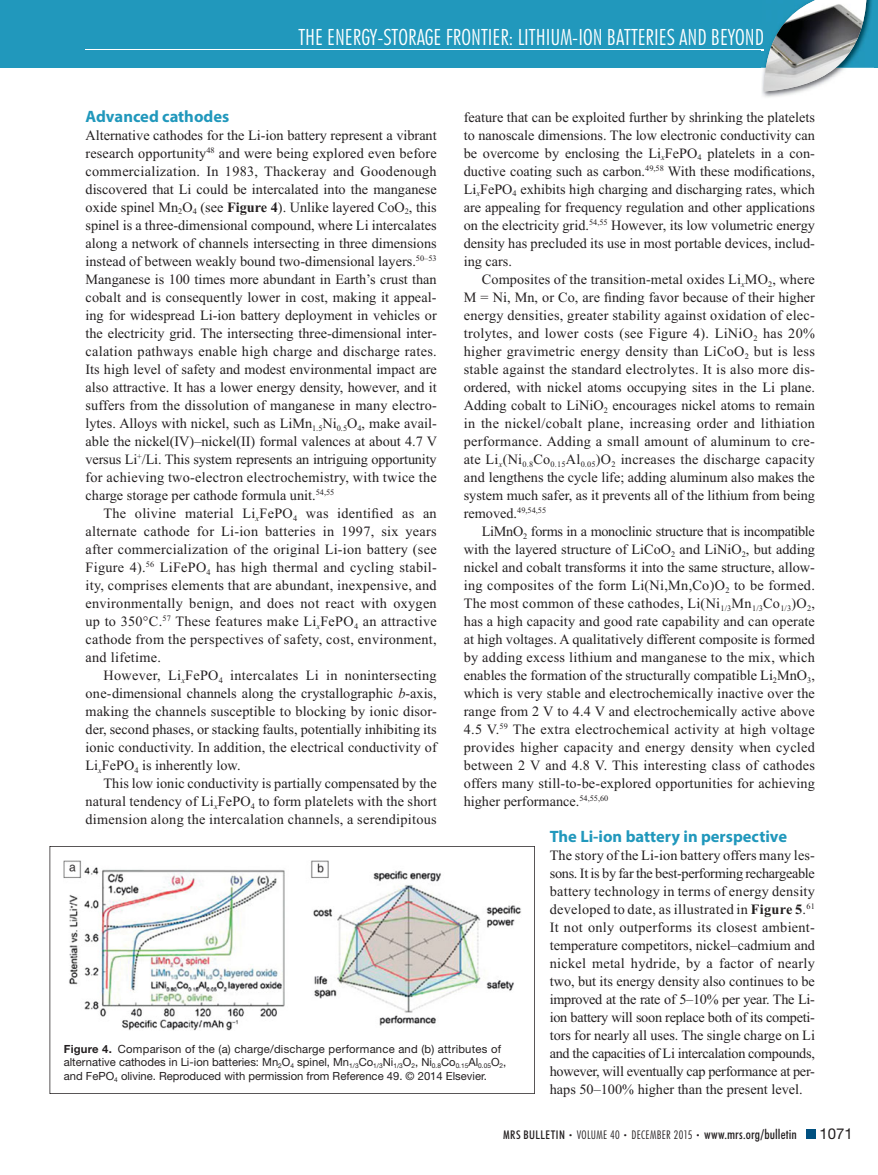
<style>
.page{position:relative;width:878px;height:1175px;background:#fff}
.page>*{position:absolute;margin:0;border:0;box-sizing:border-box;transform-origin:0 0}
.t1{font:300 condensed 22.5px "Futura BT";color:#fff}
.t2{font:700 16.5px "Myriad Pro";color:#2198bc}
.t3{font:15px "Helvetica Neue LT Std";color:#231f20}
.t4{font:14.25px/18px "Times New Roman";color:#231f20;text-align:justify}
.t5{font:300 condensed 12px "Futura BT";letter-spacing:.025em;color:#231f20}
.t6{font:11.25px/13.5px "Helvetica Neue LT Std";color:#231f20}
.s1{font-weight:700}
.s2{font-style:italic}
.s3{font-weight:500}
.s4{font-size:7.5px}
.s5{font-weight:500;font-size:13.5px}
</style>
<div class="page">
<div style="left:0;top:0;width:878px;height:68px;background:#2198bc"></div>
<hr style="left:86px;top:50px;width:678px;height:1px;background:#fff">
<div style="left:806px;top:1130px;width:9px;height:8px;background:#005080"></div>
<img style="left:762px;top:92px;width:38px;height:5px">
<img style="left:866px;top:0;width:7px;height:68px">
<svg style="left:761px;top:49px;width:3px;height:43px"></svg>
<img style="left:764px;top:0;width:102px;height:92px">
<svg style="left:50px;top:846px;width:484px;height:248px"></svg>
<h1 class="t1" style="left:298px;top:29px;width:467px">THE ENERGY-STORAGE FRONTIER: LITHIUM-ION BATTERIES AND BEYOND</h1>
<p class="t2" style="left:86px;top:110px;width:145px">Advanced cathodes</p>
<p class="t4" style="left:85px;top:127px;width:353px">Alternative cathodes for the Li-ion battery represent a vibrant research opportunity <sup>48</sup> and were being explored even before commercialization. In 1983, Thackeray and Goodenough discovered that Li could be intercalated into the manganese oxide spinel Mn <sub>2</sub> O <sub>4</sub> (see <span class="s1">Figure 4</span> ). Unlike layered CoO <sub>2</sub> , this spinel is a three-dimensional compound, where Li intercalates along a network of channels intersecting in three dimensions instead of between weakly bound two-dimensional layers. <sup>50</sup> <sup>–</sup> <sup>53<br></sup>Manganese is 100 times more abundant in Earth’s crust than cobalt and is consequently lower in cost, making it appeal&shy;ing for widespread Li-ion battery deployment in vehicles or the electricity grid. The intersecting three-dimensional inter&shy;calation pathways enable high charge and discharge rates.<br>Its high level of safety and modest environmental impact are also attractive. It has a lower energy density, however, and it suffers from the dissolution of manganese in many electro&shy;lytes. Alloys with nickel, such as LiMn <sub>1.5</sub> Ni <sub>0.5</sub> O <sub>4</sub> , make avail&shy;able the nickel(IV)–nickel(II) formal valences at about 4.7 V versus Li <sup>+</sup> /Li. This system represents an intriguing opportunity for achieving two-electron electrochemistry, with twice the charge storage per cathode formula unit. <sup>54</sup> <sup>,</sup> <sup>55</sup></p>
<p class="t4" style="left:85px;top:505px;width:353px;text-indent:18px">The olivine material Li <sub>x</sub> FePO <sub>4</sub> was identified as an alternate cathode for Li-ion batteries in 1997, six years after commercialization of the original Li-ion battery (see Figure 4 ). <sup>56</sup> LiFePO <sub>4</sub> has high thermal and cycling stabil&shy;ity, comprises elements that are abundant, inexpensive, and environmentally benign, and does not react with oxygen up to 350°C. <sup>57</sup> These features make Li <sub>x</sub> FePO <sub>4</sub> an attractive cathode from the perspectives of safety, cost, environment, and lifetime.</p>
<p class="t4" style="left:86px;top:667px;width:353px;text-indent:18px">However, Li <sub>x</sub> FePO <sub>4</sub> intercalates Li in nonintersecting one-dimensional channels along the crystallographic <span class="s2">b</span> -axis, making the channels susceptible to blocking by ionic disor&shy;der, second phases, or stacking faults, potentially inhibiting its ionic conductivity. In addition, the electrical conductivity of Li <sub>x</sub> FePO <sub>4</sub> is inherently low.</p>
<p class="t4" style="left:85px;top:775px;width:353px;text-indent:18px">This low ionic conductivity is partially compensated by the natural tendency of Li <sub>x</sub> FePO <sub>4</sub> to form platelets with the short dimension along the intercalation channels, a serendipitous</p>
<p class="t4" style="left:463px;top:109px;width:353px">feature that can be exploited further by shrinking the platelets to nanoscale dimensions. The low electronic conductivity can be overcome by enclosing the Li <sub>x</sub> FePO <sub>4</sub> platelets in a con&shy;ductive coating such as carbon. <sup>49</sup> <sup>,</sup> <sup>58</sup> With these modifications, Li <sub>x</sub> FePO <sub>4</sub> exhibits high charging and discharging rates, which are appealing for frequency regulation and other applications on the electricity grid. <sup>54</sup> <sup>,</sup> <sup>55</sup> However, its low volumetric energy density has precluded its use in most portable devices, includ&shy;ing cars.</p>
<p class="t4" style="left:463px;top:271px;width:353px;text-indent:18px">Composites of the transition-metal oxides Li <sub>x</sub> MO <sub>2</sub> , where M = Ni, Mn, or Co, are finding favor because of their higher energy densities, greater stability against oxidation of elec&shy;trolytes, and lower costs (see Figure 4 ). LiNiO <sub>2</sub> has 20% higher gravimetric energy density than LiCoO <sub>2</sub> but is less stable against the standard electrolytes. It is also more dis&shy;ordered, with nickel atoms occupying sites in the Li plane.<br>Adding cobalt to LiNiO <sub>2</sub> encourages nickel atoms to remain in the nickel/cobalt plane, increasing order and lithiation performance. Adding a small amount of aluminum to cre&shy;ate Li <sub>x</sub> (Ni <sub>0.8</sub> Co <sub>0.15</sub> Al <sub>0.05</sub> )O <sub>2</sub> increases the discharge capacity and lengthens the cycle life; adding aluminum also makes the system much safer, as it prevents all of the lithium from being removed. <sup>49</sup> <sup>,</sup> <sup>54</sup> <sup>,</sup> <sup>55</sup></p>
<p class="t4" style="left:463px;top:523px;width:353px;text-indent:18px">LiMnO <sub>2</sub> forms in a monoclinic structure that is incompatible with the layered structure of LiCoO <sub>2</sub> and LiNiO <sub>2</sub> , but adding nickel and cobalt transforms it into the same structure, allow&shy;ing composites of the form Li(Ni,Mn,Co)O <sub>2</sub> to be formed.<br>The most common of these cathodes, Li(Ni <sub>1/3</sub> Mn <sub>1/3</sub> Co <sub>1/3</sub> )O <sub>2</sub> , has a high capacity and good rate capability and can operate at high voltages. A qualitatively different composite is formed by adding excess lithium and manganese to the mix, which enables the formation of the structurally compatible Li <sub>2</sub> MnO <sub>3</sub> , which is very stable and electrochemically inactive over the range from 2 V to 4.4 V and electrochemically active above 4.5 V. <sup>59</sup> The extra electrochemical activity at high voltage provides higher capacity and energy density when cycled between 2 V and 4.8 V. This interesting class of cathodes offers many still-to-be-explored opportunities for achieving higher performance. <sup>54</sup> <sup>,</sup> <sup>55</sup> <sup>,</sup> <sup>60</sup></p>
<p class="t2" style="left:549px;top:830px;width:239px">The Li-ion battery in perspective</p>
<p class="t4" style="left:549px;top:847px;width:267px">The story of the Li-ion battery offers many les&shy;sons. It is by far the best-performing rechargeable battery technology in terms of energy density developed to date, as illustrated in <span class="s1">Figure 5</span> . <sup>61<br></sup>It not only outperforms its closest ambient&shy;temperature competitors, nickel–cadmium and nickel metal hydride, by a factor of nearly two, but its energy density also continues to be improved at the rate of 5–10% per year. The Li&shy;ion battery will soon replace both of its competi&shy;tors for nearly all uses. The single charge on Li and the capacities of Li intercalation compounds, however, will eventually cap performance at per&shy;haps 50–100% higher than the present level.</p>
<p class="t6" style="left:64px;top:1043px;width:444px"><span class="s1">Figure 4.</span> Comparison of the (a) charge/discharge performance and (b) attributes of alternative cathodes in Li-ion batteries: Mn <sub>2</sub>O <sub>4</sub> spinel, Mn <sub>1/3</sub>Co <sub>1/3</sub>Ni <sub>1/3</sub>O <sub>2</sub>, Ni <sub>0.8</sub>Co <sub>0.15</sub>Al <sub>0.05</sub>O <sub>2</sub>, and FePO <sub>4</sub> olivine. Reproduced with permission from Reference 49. © 2014 Elsevier.</p>
<p class="t5" style="left:503px;top:1130px;width:295px"><span class="s3">MRS BULLETIN</span> <span class="s4">•</span> VOLUME 40 <span class="s4">•</span> DECEMBER 2015 <span class="s4">•</span> <span class="s5">www.mrs.org/bulletin</span></p>
<p class="t3" style="left:819px;top:1128px;width:35px">1071</p>
</div>
